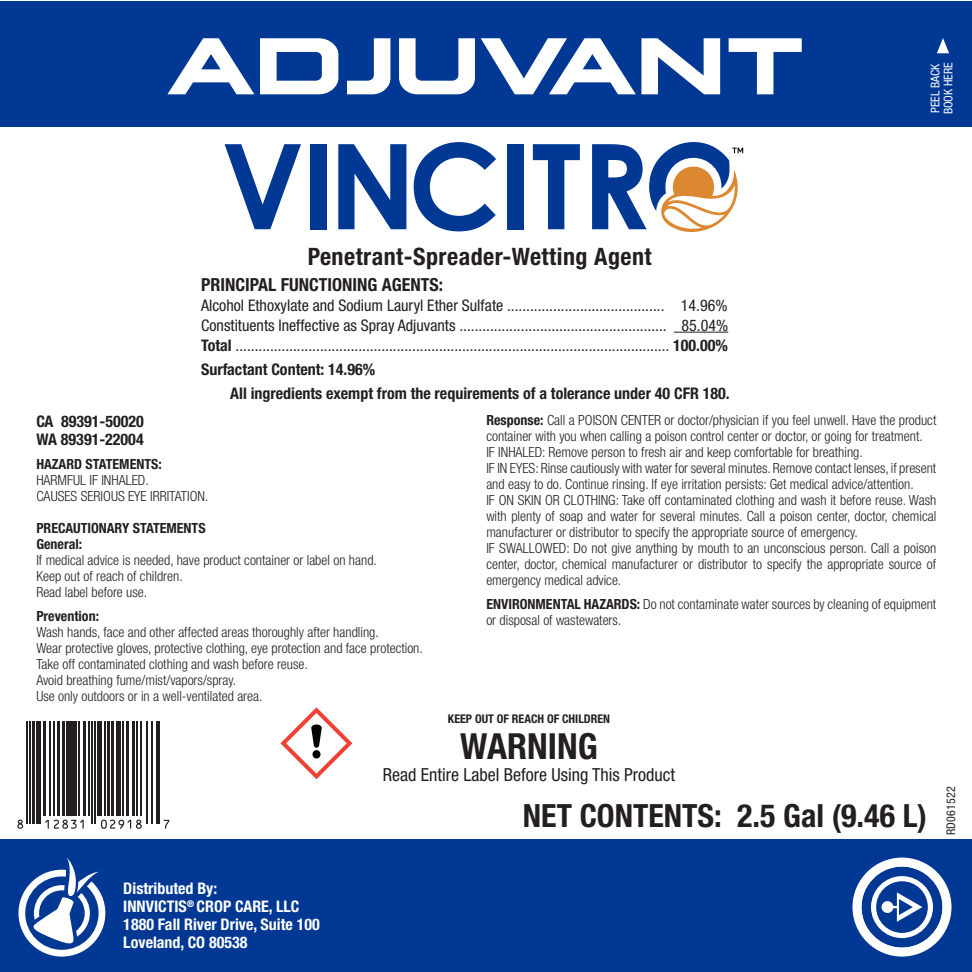
<style>
.page{position:relative;width:972px;height:972px;background:#fff}
.page>*{position:absolute;margin:0;border:0;box-sizing:border-box;transform-origin:0 0}
.t1{font:700 96px "Plateia";color:#fff}
.t2{font:700 condensed 36px "Helvetica Neue LT Std";color:#231f20}
.t3{font:700 condensed 32px "Helvetica Neue LT Std";color:#231f20}
.center{font:700 condensed 24px "Helvetica Neue LT Std";letter-spacing:.02em;color:#231f20}
.t4{font:condensed 18px "Helvetica Neue LT Std";color:#231f20}
.center-2{font:700 condensed 18px "Helvetica Neue LT Std";color:#231f20}
.center-3{font:condensed 16px "Helvetica Neue LT Std";color:#231f20}
.center-4{font:700 condensed 16px "Helvetica Neue LT Std";color:#231f20}
.t5{font:700 condensed 16px "Helvetica Neue LT Std";color:#fff}
.t6{font:300 condensed 14px/16px "Helvetica Neue LT Std";color:#231f20}
.t7{font:700 condensed 14px "Helvetica Neue LT Std";color:#231f20}
.t8{font:700 condensed 12px "Helvetica Neue LT Std";color:#231f20}
.t9{font:condensed 12px "Helvetica Neue LT Std";color:#fff}
.t10{font:condensed 12px "Helvetica Neue LT Std";letter-spacing:.02em;color:#231f20}
.s1{font-weight:700}
</style>
<div class="page">
<div style="left:0;top:1px;width:972px;height:126px;background:#003894"></div>
<div style="left:0;top:840px;width:972px;height:132px;background:#003894"></div>
<div style="left:852px;top:858px;width:99px;height:99px;background:#fff;border-radius:50%"></div>
<svg style="left:861px;top:867px;width:81px;height:81px"></svg>
<svg style="left:18px;top:858px;width:87px;height:99px"></svg>
<svg style="left:937px;top:38px;width:12px;height:15px"></svg>
<hr style="left:674px;top:332px;width:54px;height:1px;background:#231f20">
<svg style="left:280px;top:707px;width:72px;height:72px"></svg>
<svg style="left:414px;top:142px;width:82px;height:89px"></svg>
<svg style="left:225px;top:144px;width:76px;height:85px"></svg>
<div style="left:310px;top:144px;width:16px;height:85px;background:#003894"></div>
<svg style="left:338px;top:144px;width:68px;height:85px"></svg>
<div style="left:507px;top:144px;width:16px;height:85px;background:#003894"></div>
<svg style="left:533px;top:144px;width:47px;height:85px"></svg>
<svg style="left:592px;top:142px;width:151px;height:90px"></svg>
<div style="left:72px;top:721px;width:5px;height:95px;background:#231f20"></div>
<hr style="left:37px;top:721px;width:4px;height:103px;background:#231f20">
<hr style="left:66px;top:721px;width:4px;height:95px;background:#231f20">
<hr style="left:117px;top:721px;width:4px;height:95px;background:#231f20">
<hr style="left:97px;top:721px;width:4px;height:95px;background:#231f20">
<hr style="left:32px;top:721px;width:3px;height:103px;background:#231f20">
<hr style="left:44px;top:721px;width:2px;height:95px;background:#231f20">
<hr style="left:107px;top:721px;width:3px;height:95px;background:#231f20">
<hr style="left:111px;top:721px;width:3px;height:95px;background:#231f20">
<hr style="left:58px;top:721px;width:2px;height:95px;background:#231f20">
<hr style="left:62px;top:721px;width:3px;height:95px;background:#231f20">
<hr style="left:83px;top:721px;width:3px;height:95px;background:#231f20">
<hr style="left:132px;top:721px;width:3px;height:95px;background:#231f20">
<hr style="left:126px;top:721px;width:3px;height:95px;background:#231f20">
<hr style="left:27px;top:721px;width:1px;height:103px;background:#231f20">
<hr style="left:30px;top:721px;width:1px;height:103px;background:#231f20">
<hr style="left:91px;top:721px;width:2px;height:103px;background:#231f20">
<hr style="left:94px;top:721px;width:1px;height:103px;background:#231f20">
<hr style="left:146px;top:721px;width:1px;height:103px;background:#231f20">
<hr style="left:152px;top:721px;width:1px;height:103px;background:#231f20">
<hr style="left:156px;top:721px;width:1px;height:103px;background:#231f20">
<hr style="left:159px;top:721px;width:1px;height:103px;background:#231f20">
<hr style="left:122px;top:721px;width:2px;height:95px;background:#231f20">
<hr style="left:136px;top:721px;width:2px;height:95px;background:#231f20">
<hr style="left:140px;top:721px;width:2px;height:95px;background:#231f20">
<hr style="left:49px;top:721px;width:2px;height:95px;background:#231f20">
<hr style="left:53px;top:721px;width:2px;height:95px;background:#231f20">
<hr style="left:79px;top:721px;width:1px;height:95px;background:#231f20">
<hr style="left:89px;top:721px;width:1px;height:95px;background:#231f20">
<hr style="left:104px;top:721px;width:1px;height:95px;background:#231f20">
<svg style="left:17px;top:820px;width:6px;height:9px"></svg>
<svg style="left:164px;top:820px;width:5px;height:9px"></svg>
<svg style="left:101px;top:819px;width:41px;height:10px"></svg>
<svg style="left:45px;top:820px;width:39px;height:9px"></svg>
<p class="t1" style="left:166px;top:5px;width:641px">ADJUVANT</p>
<p class="center" style="left:308px;top:241px;width:346px">Penetrant-Spreader-Wetting Agent</p>
<p class="center-2" style="left:201px;top:273px;width:243px">PRINCIPAL FUNCTIONING AGENTS:</p>
<p class="center-3" style="left:201px;top:296px;width:528px">Alcohol Ethoxylate and Sodium Lauryl Ether Sulfate ......................................... 14.96%</p>
<p class="center-3" style="left:201px;top:316px;width:528px">Constituents Ineffective as Spray Adjuvants ...................................................... 85.04%</p>
<p class="center-3" style="left:201px;top:336px;width:528px"><span class="s1">Total</span> ................................................................................................................. <span class="s1">100.00%</span></p>
<p class="center-4" style="left:201px;top:359px;width:175px">Surfactant Content: 14.96%</p>
<p class="center-4" style="left:230px;top:383px;width:501px">All ingredients exempt from the requirements of a tolerance under 40 CFR 180.</p>
<p class="t9" style="left:928px;top:113px;width:51px;rotate:-90deg">PEEL BACK</p>
<p class="t9" style="left:941px;top:114px;width:54px;rotate:-90deg">BOOK HERE</p>
<p class="center-4" style="left:36px;top:411px;width:109px">CA 89391-50020</p>
<p class="center-4" style="left:36px;top:429px;width:109px">WA 89391-22004</p>
<p class="t7" style="left:36px;top:455px;width:127px">HAZARD STATEMENTS:</p>
<p class="t6" style="left:36px;top:472px;width:114px">HARMFUL IF INHALED.</p>
<p class="t6" style="left:36px;top:488px;width:174px">CAUSES SERIOUS EYE IRRITATION.</p>
<p class="t7" style="left:36px;top:519px;width:171px">PRECAUTIONARY STATEMENTS</p>
<p class="t7" style="left:36px;top:535px;width:47px">General:</p>
<p class="t6" style="left:36px;top:552px;width:342px">If medical advice is needed, have product container or label on hand.</p>
<p class="t6" style="left:36px;top:568px;width:148px">Keep out of reach of children.</p>
<p class="t6" style="left:36px;top:584px;width:112px">Read label before use.</p>
<p class="t7" style="left:36px;top:607px;width:64px">Prevention:</p>
<p class="t6" style="left:36px;top:624px;width:344px">Wash hands, face and other affected areas thoroughly after handling.</p>
<p class="t6" style="left:36px;top:640px;width:388px">Wear protective gloves, protective clothing, eye protection and face protection.</p>
<p class="t6" style="left:36px;top:656px;width:273px">Take off contaminated clothing and wash before reuse.</p>
<p class="t6" style="left:36px;top:672px;width:201px">Avoid breathing fume/mist/vapors/spray.</p>
<p class="t6" style="left:36px;top:688px;width:228px">Use only outdoors or in a well-ventilated area.</p>
<p class="t6" style="left:486px;top:412px;width:452px"><span class="s1">Response:</span> Call a POISON CENTER or doctor/physician if you feel unwell. Have the product container with you when calling a poison control center or doctor, or going for treatment.</p>
<p class="t6" style="left:486px;top:444px;width:378px">IF INHALED: Remove person to fresh air and keep comfortable for breathing.</p>
<p class="t6" style="left:486px;top:460px;width:451px">IF IN EYES: Rinse cautiously with water for several minutes. Remove contact lenses, if present and easy to do. Continue rinsing. If eye irritation persists: Get medical advice/attention.</p>
<p class="t6" style="left:486px;top:492px;width:451px;text-align:justify">IF ON SKIN OR CLOTHING: Take off contaminated clothing and wash it before reuse. Wash with plenty of soap and water for several minutes. Call a poison center, doctor, chemical manufacturer or distributor to specify the appropriate source of emergency.</p>
<p class="t6" style="left:486px;top:540px;width:452px;text-align:justify">IF SWALLOWED: Do not give anything by mouth to an unconscious person. Call a poison center, doctor, chemical manufacturer or distributor to specify the appropriate source of emergency medical advice.</p>
<p class="t6" style="left:486px;top:596px;width:451px"><span class="s1">ENVIRONMENTAL HAZARDS:</span> Do not contaminate water sources by cleaning of equipment or disposal of wastewaters.</p>
<p class="t5" style="left:123px;top:879px;width:95px">Distributed By:</p>
<p class="t5" style="left:123px;top:897px;width:178px">INNVICTIS<sup>®</sup> CROP CARE, LLC</p>
<p class="t5" style="left:123px;top:915px;width:198px">1880 Fall River Drive, Suite 100</p>
<p class="t5" style="left:123px;top:933px;width:126px">Loveland, CO 80538</p>
<p class="t8" style="left:448px;top:711px;width:164px">KEEP OUT OF REACH OF CHILDREN</p>
<p class="t2" style="left:460px;top:724px;width:139px">WARNING</p>
<p class="t4" style="left:383px;top:764px;width:294px">Read Entire Label Before Using This Product</p>
<p class="t3" style="left:523px;top:796px;width:406px">NET CONTENTS: 2.5 Gal (9.46 L)</p>
<p class="t10" style="left:944px;top:835px;width:51px;rotate:-90deg">RD061522</p>
</div>
